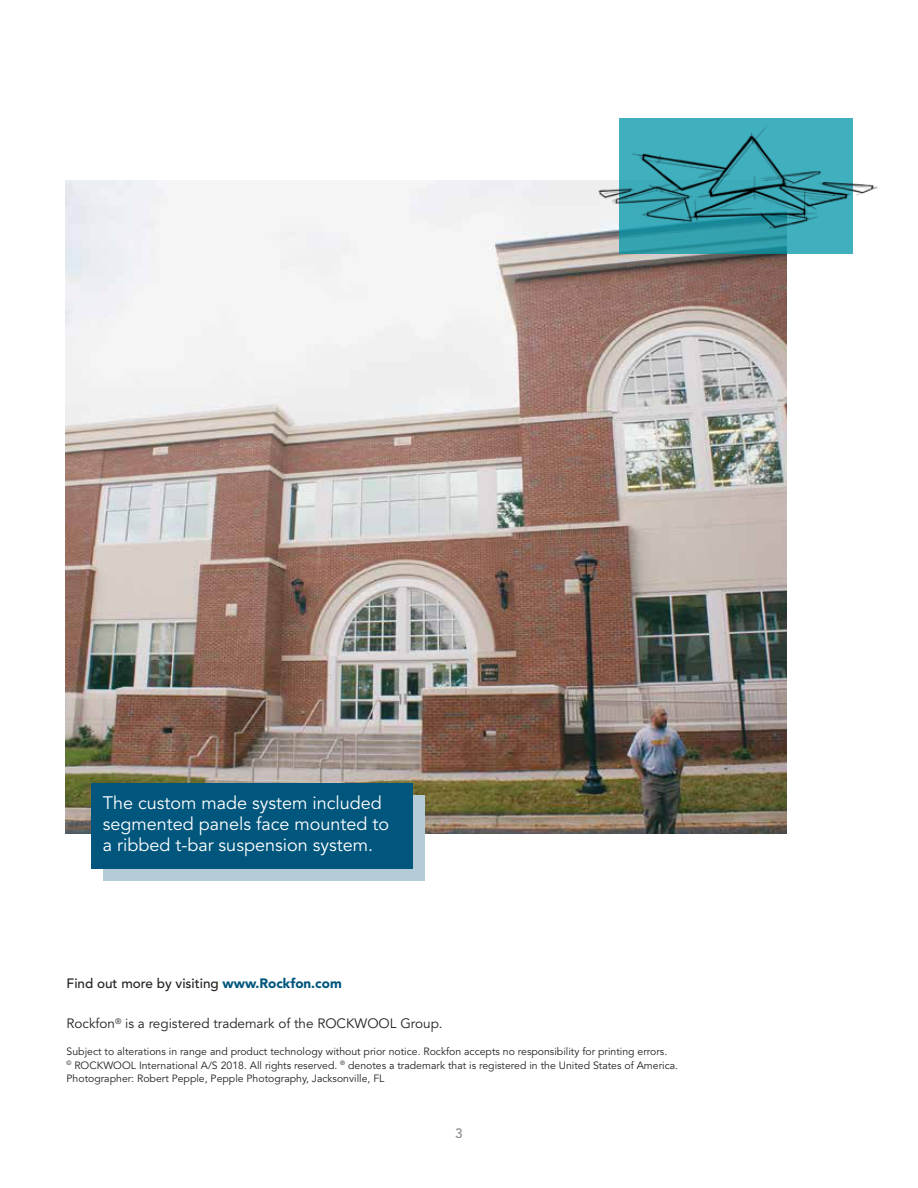
<style>
.page{position:relative;width:918px;height:1188px;background:#fff}
.page>*{position:absolute;margin:0;border:0;box-sizing:border-box;transform-origin:0 0}
.Callout_Body_text{font:18px/21px "Avenir";color:#fff}
.New_Brand_Back_Cover{font:13.5px "Avenir";color:#231f20}
.New_Brand_Intro_Copy{font:500 13.5px "Avenir";color:#231f20}
.t1{font:500 13.5px "Avenir";color:#8a8b8f}
.New_Brand_Back_Cover-2{font:10.5px/13.5px "Avenir";color:#231f20}
.s1{font-weight:900;color:#00567d}
</style>
<div class="page">
<img style="left:66px;top:181px;width:720px;height:652px">
<div style="left:103px;top:795px;width:322px;height:86px;background:#b3ccd8"></div>
<div style="left:91px;top:783px;width:322px;height:86px;background:#00567d"></div>
<svg style="left:566px;top:180px;width:26px;height:104px;fill:#eee"></svg>
<img style="left:592px;top:118px;width:286px;height:166px">
<p class="Callout_Body_text" style="left:103px;top:793px;width:288px">The custom made system included segmented panels face mounted to a ribbed t-bar suspension system.</p>
<p class="New_Brand_Intro_Copy" style="left:67px;top:976px;width:277px">Find out more by visiting <span class="s1">www.Rockfon.com</span></p>
<p class="New_Brand_Back_Cover" style="left:67px;top:1016px;width:378px">Rockfon<sup>®</sup> is a registered trademark of the ROCKWOOL Group.</p>
<p class="New_Brand_Back_Cover-2" style="left:67px;top:1045px;width:613px">Subject to alterations in range and product technology without prior notice. Rockfon accepts no responsibility for printing errors.<br><sup>©</sup> ROCKWOOL International A/S 2018. All rights reserved. <sup>®</sup> denotes a trademark that is registered in the United States of America.<br>Photographer: Robert Pepple, Pepple Photography, Jacksonville, FL</p>
<p class="t1" style="left:455px;top:1126px;width:9px">3</p>
</div>
